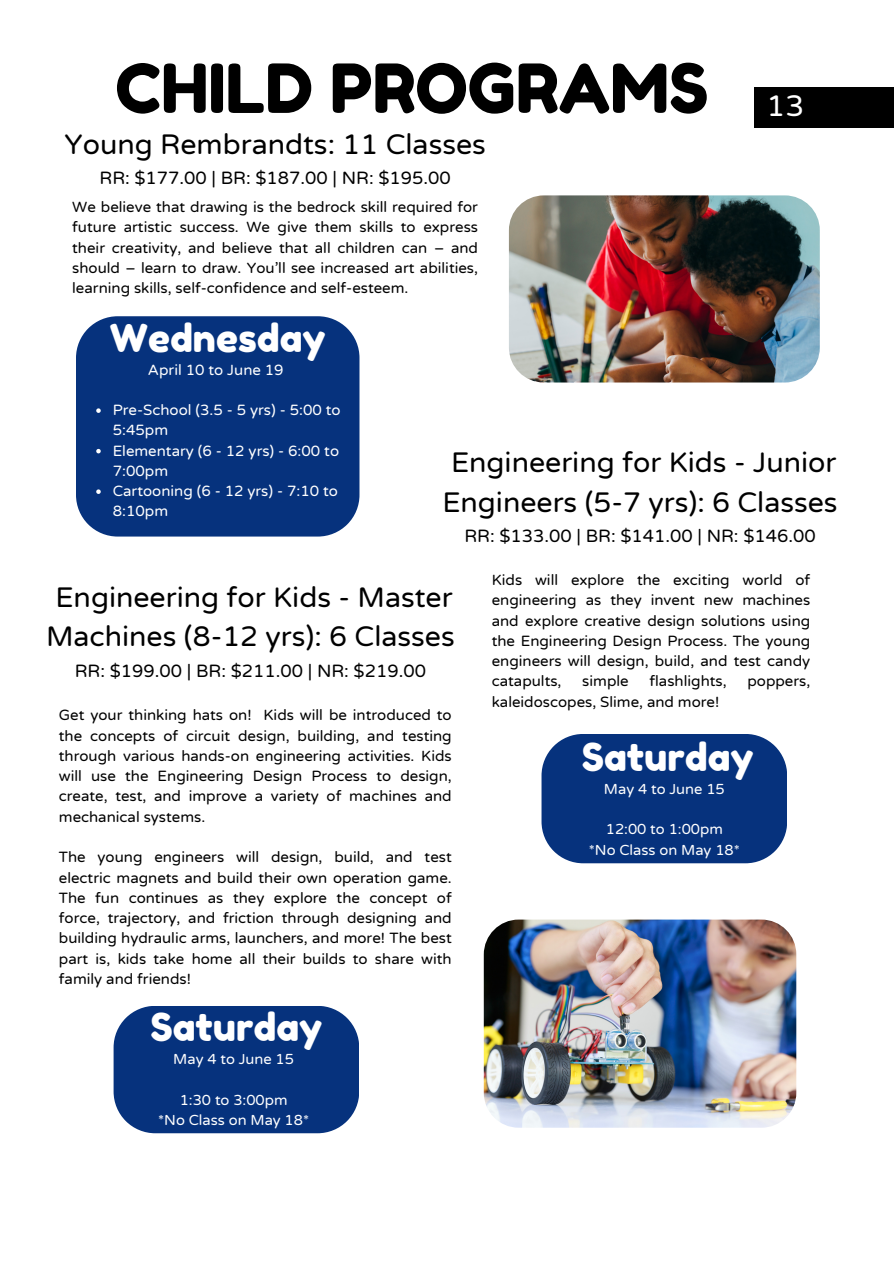
<style>
.page{position:relative;width:894px;height:1264px;background:#fff}
.page>*{position:absolute;margin:0;border:0;box-sizing:border-box;transform-origin:0 0}
.t1{font:67.5px "Fredoka One";color:#000}
.t2{font:38.25px "Fredoka One";color:#fff}
.t3{font:30px "Varela Round";color:#fff}
.t4{font:28.5px/39.3px "Varela Round";color:#000;text-align:center}
.t5{font:18px "Varela Round";color:#000}
.t6{font:15px/20.2px "Varela Round";color:#000;text-align:justify}
.t7{font:15px/20.2px "Varela Round";color:#fff}
.t8{font:14.7px/20.2px "Varela Round";color:#fff;text-align:center}
</style>
<div class="page">
<div style="left:754px;top:87px;width:139px;height:40px;background:#000"></div>
<img style="left:508px;top:195px;width:311px;height:187px;border-radius:35px">
<img style="left:483px;top:919px;width:313px;height:208px;border-radius:35px">
<div style="left:76px;top:316px;width:283px;height:220px;background:#06327d"></div>
<svg style="left:96px;top:408px;width:5px;height:5px"></svg>
<svg style="left:96px;top:449px;width:5px;height:4px"></svg>
<svg style="left:96px;top:489px;width:5px;height:5px"></svg>
<div style="left:541px;top:734px;width:246px;height:129px;background:#06327d"></div>
<div style="left:113px;top:1006px;width:246px;height:127px;background:#06327d"></div>
<h1 class="t1" style="left:115px;top:47px;width:594px">CHILD PROGRAMS</h1>
<h3 class="t4" style="left:64px;top:125px;width:423px">Young Rembrandts: 11 Classes</h3>
<p class="t5" style="left:99px;top:168px;width:352px">RR: $177.00 | BR: $187.00 | NR: $195.00</p>
<p class="t6" style="left:72px;top:197px;width:407px">We believe that drawing is the bedrock skill required for future artistic success. We give them skills to express their creativity, and believe that all children can – and should – learn to draw. You’ll see increased art abilities, learning skills, self-confidence and self-esteem.</p>
<h2 class="t2" style="left:110px;top:314px;width:217px">Wednesday</h2>
<h3 class="t3" style="left:766px;top:88px;width:39px">13</h3>
<p class="t7" style="left:148px;top:360px;width:137px">April 10 to June 19</p>
<p class="t7" style="left:113px;top:400px;width:229px">Pre-School (3.5 - 5 yrs) - 5:00 to<br>5:45pm<br>Elementary (6 - 12 yrs) - 6:00 to<br>7:00pm<br>Cartooning (6 - 12 yrs) - 7:10 to<br>8:10pm</p>
<h3 class="t4" style="left:442px;top:443px;width:396px">Engineering for Kids - Junior<br>Engineers (5-7 yrs): 6 Classes</h3>
<p class="t5" style="left:464px;top:525px;width:352px">RR: $133.00 | BR: $141.00 | NR: $146.00</p>
<p class="t6" style="left:491px;top:570px;width:320px">Kids will explore the exciting world of engineering as they invent new machines and explore creative design solutions using the Engineering Design Process. The young engineers will design, build, and test candy catapults,</p>
<h3 class="t4" style="left:46px;top:578px;width:410px">Engineering for Kids - Master<br>Machines (8-12 yrs): 6 Classes</h3>
<p class="t5" style="left:75px;top:660px;width:352px">RR: $199.00 | BR: $211.00 | NR: $219.00</p>
<p class="t6" style="left:59px;top:705px;width:394px">Get your thinking hats on! Kids will be introduced to the concepts of circuit design, building, and testing through various hands-on engineering activities. Kids will use the Engineering Design Process to design, create, test, and improve a variety of machines and mechanical systems.</p>
<p class="t6" style="left:59px;top:847px;width:394px">The young engineers will design, build, and test electric magnets and build their own operation game.<br>The fun continues as they explore the concept of force, trajectory, and friction through designing and building hydraulic arms, launchers, and more! The best part is, kids take home all their builds to share with family and friends!</p>
<p class="t6" style="left:582px;top:671px;width:48px">simple</p>
<p class="t6" style="left:649px;top:671px;width:79px">flashlights,</p>
<p class="t6" style="left:747px;top:671px;width:64px">poppers,</p>
<p class="t6" style="left:491px;top:691px;width:229px">kaleidoscopes, Slime, and more!</p>
<h2 class="t2" style="left:581px;top:733px;width:173px">Saturday</h2>
<p class="t8" style="left:603px;top:779px;width:122px">May 4 to June 15</p>
<p class="t8" style="left:588px;top:819px;width:153px">12:00 to 1:00pm<br>*No Class on May 18*</p>
<h2 class="t2" style="left:150px;top:1004px;width:173px">Saturday</h2>
<p class="t8" style="left:173px;top:1049px;width:122px">May 4 to June 15</p>
<p class="t8" style="left:158px;top:1089px;width:153px">1:30 to 3:00pm<br>*No Class on May 18*</p>
</div>
